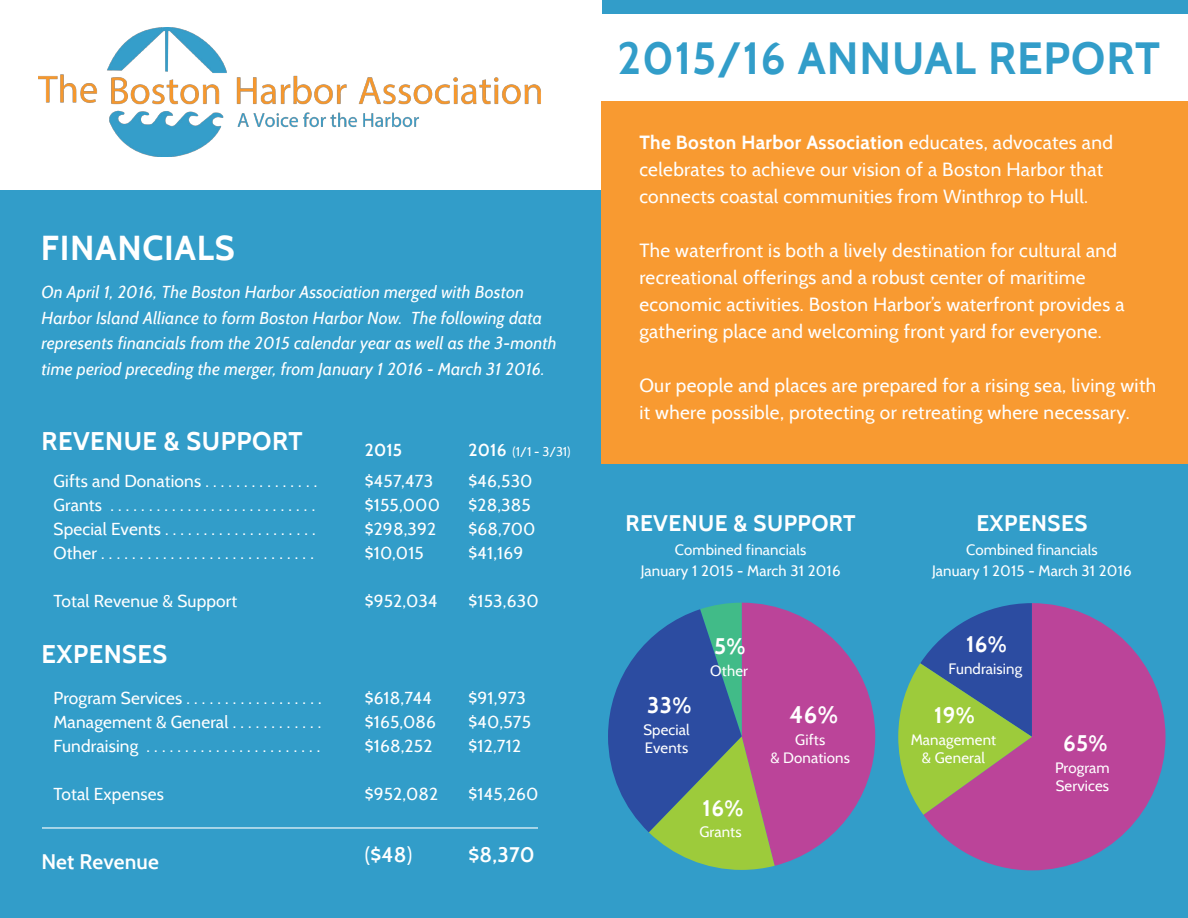
<style>
.page{position:relative;width:1188px;height:918px;background:#fff}
.page>*{position:absolute;margin:0;border:0;box-sizing:border-box;transform-origin:0 0}
.t1{font:700 45px "Cabin";letter-spacing:.02em;color:#329dc9}
.t2{font:700 34.5px "Cabin";letter-spacing:.02em;color:#fff}
.t3{font:700 25.5px "Cabin";letter-spacing:.02em;color:#fff}
.t4{font:700 24px "Cabin";color:#fff}
.t5{font:700 22.5px "Cabin";letter-spacing:.02em;color:#fff}
.t6{font:600 21px "Cabin";letter-spacing:.005em;color:#fff}
.t7{font:19.05px/27px "Cabin";letter-spacing:.02em;color:#fff}
.t8{font:17.25px "Cabin";letter-spacing:.01em;color:#fff}
.t9{font:italic 17.25px/25.5px "Cabin";letter-spacing:.01em;color:#fff}
.t10{font:600 17.25px "Cabin";color:#fff}
.t11{font:15px/18px "Cabin";letter-spacing:.01em;color:#fff;text-align:center}
.t12{font:12.75px "Cabin";color:#fff}
.s1{font-weight:600;font-size:17.25px}
.s2{font-weight:400}
.s3{font-weight:700}
</style>
<div class="page">
<div style="left:0;top:191px;width:1188px;height:727px;background:#329dc9"></div>
<div style="left:603px;top:0;width:585px;height:13px;background:#329dc9"></div>
<div style="left:601px;top:101px;width:587px;height:362px;background:#f89a31"></div>
<img style="left:38px;top:28px;width:503px;height:129px">
<hr style="left:42px;top:827px;width:496px;height:2px;background:#fff">
<svg style="left:608px;top:603px;width:267px;height:267px"></svg>
<svg style="left:923px;top:603px;width:243px;height:267px;fill:#b49"></svg>
<svg style="left:898px;top:603px;width:134px;height:212px"></svg>
<h2 class="t2" style="left:41px;top:227px;width:195px">FINANCIALS</h2>
<p class="t9" style="left:42px;top:279px;width:517px">On April 1, 2016, The Boston Harbor Association merged with Boston Harbor Island Alliance to form Boston Harbor Now. The following data represents financials from the 2015 calendar year as well as the 3-month time period preceding the merger, from January 1 2016 - March 31 2016.</p>
<h3 class="t3" style="left:42px;top:426px;width:262px">REVENUE &amp; SUPPORT</h3>
<p class="t10" style="left:365px;top:440px;width:39px">2015</p>
<p class="t12" style="left:469px;top:443px;width:104px"><span class="s1">2016</span> (1/1 - 3/31)</p>
<p class="t8" style="left:54px;top:470px;width:265px">Gifts and Donations . . . . . . . . . . . . . . .</p>
<p class="t8" style="left:365px;top:470px;width:70px">$457,473</p>
<p class="t8" style="left:468px;top:470px;width:66px">$46,530</p>
<p class="t8" style="left:54px;top:494px;width:263px">Grants . . . . . . . . . . . . . . . . . . . . . . . . . . .</p>
<p class="t8" style="left:365px;top:494px;width:77px">$155,000</p>
<p class="t8" style="left:468px;top:494px;width:64px">$28,385</p>
<p class="t8" style="left:54px;top:518px;width:264px">Special Events . . . . . . . . . . . . . . . . . . . .</p>
<p class="t8" style="left:365px;top:518px;width:73px">$298,392</p>
<p class="t8" style="left:468px;top:518px;width:69px">$68,700</p>
<p class="t8" style="left:54px;top:542px;width:262px">Other . . . . . . . . . . . . . . . . . . . . . . . . . . . .</p>
<p class="t8" style="left:365px;top:542px;width:61px">$10,015</p>
<p class="t8" style="left:468px;top:542px;width:56px">$41,169</p>
<p class="t8" style="left:54px;top:590px;width:185px">Total Revenue &amp; Support</p>
<p class="t8" style="left:365px;top:590px;width:75px">$952,034</p>
<p class="t8" style="left:468px;top:590px;width:72px">$153,630</p>
<h3 class="t3" style="left:42px;top:639px;width:127px">EXPENSES</h3>
<p class="t8" style="left:54px;top:688px;width:270px">Program Services . . . . . . . . . . . . . . . . . .</p>
<p class="t8" style="left:365px;top:688px;width:69px">$618,744</p>
<p class="t8" style="left:468px;top:688px;width:59px">$91,973</p>
<p class="t8" style="left:54px;top:712px;width:269px">Management &amp; General . . . . . . . . . . . .</p>
<p class="t8" style="left:365px;top:712px;width:73px">$165,086</p>
<p class="t8" style="left:468px;top:712px;width:64px">$40,575</p>
<p class="t8" style="left:54px;top:736px;width:268px">Fundraising . . . . . . . . . . . . . . . . . . . . . . .</p>
<p class="t8" style="left:365px;top:736px;width:69px">$168,252</p>
<p class="t8" style="left:468px;top:736px;width:54px">$12,712</p>
<p class="t8" style="left:54px;top:784px;width:112px">Total Expenses</p>
<p class="t8" style="left:365px;top:784px;width:75px">$952,082</p>
<p class="t8" style="left:468px;top:784px;width:72px">$145,260</p>
<p class="t6" style="left:42px;top:849px;width:119px">Net Revenue</p>
<p class="t6" style="left:365px;top:842px;width:49px"><span class="s2">(</span>$48<span class="s2">)</span></p>
<p class="t6" style="left:468px;top:842px;width:68px">$8,370</p>
<h1 class="t1" style="left:617px;top:31px;width:544px">2015/16 ANNUAL REPORT</h1>
<p class="t7" style="left:639px;top:129px;width:475px"><span class="s3">The Boston Harbor Association</span> educates, advocates and celebrates to achieve our vision of a Boston Harbor that connects coastal communities from Winthrop to Hull.</p>
<p class="t7" style="left:639px;top:237px;width:487px">The waterfront is both a lively destination for cultural and recreational offerings and a robust center of maritime economic activities. Boston Harbor’s waterfront provides a gathering place and welcoming front yard for everyone.</p>
<p class="t7" style="left:639px;top:372px;width:518px">Our people and places are prepared for a rising sea, living with it where possible, protecting or retreating where necessary.</p>
<p class="t5" style="left:626px;top:509px;width:232px">REVENUE &amp; SUPPORT</p>
<p class="t11" style="left:641px;top:539px;width:201px;line-height:21px">Combined financials<br>January 1 2015 - March 31 2016</p>
<p class="t5" style="left:714px;top:632px;width:33px">5%</p>
<p class="t5" style="left:647px;top:691px;width:46px">33%</p>
<p class="t11" style="left:643px;top:720px;width:48px;text-align:left">Special<br>Events</p>
<p class="t11" style="left:710px;top:662px;width:39px">Other</p>
<p class="t5" style="left:703px;top:795px;width:42px">16%</p>
<p class="t11" style="left:700px;top:822px;width:44px">Grants</p>
<p class="t4" style="left:789px;top:700px;width:50px">46%</p>
<p class="t11" style="left:770px;top:731px;width:81px">Gifts<br>&amp; Donations</p>
<p class="t5" style="left:976px;top:509px;width:113px">EXPENSES</p>
<p class="t11" style="left:932px;top:539px;width:201px;line-height:21px">Combined financials<br>January 1 2015 - March 31 2016</p>
<p class="t5" style="left:966px;top:630px;width:42px">16%</p>
<p class="t11" style="left:949px;top:660px;width:75px">Fundraising</p>
<p class="t5" style="left:934px;top:701px;width:42px">19%</p>
<p class="t11" style="left:911px;top:730px;width:87px">Management</p>
<p class="t5" style="left:1063px;top:729px;width:46px">65%</p>
<p class="t11" style="left:922px;top:748px;width:64px">&amp; General</p>
<p class="t11" style="left:1055px;top:758px;width:56px;text-align:left">Program<br>Services</p>
</div>
